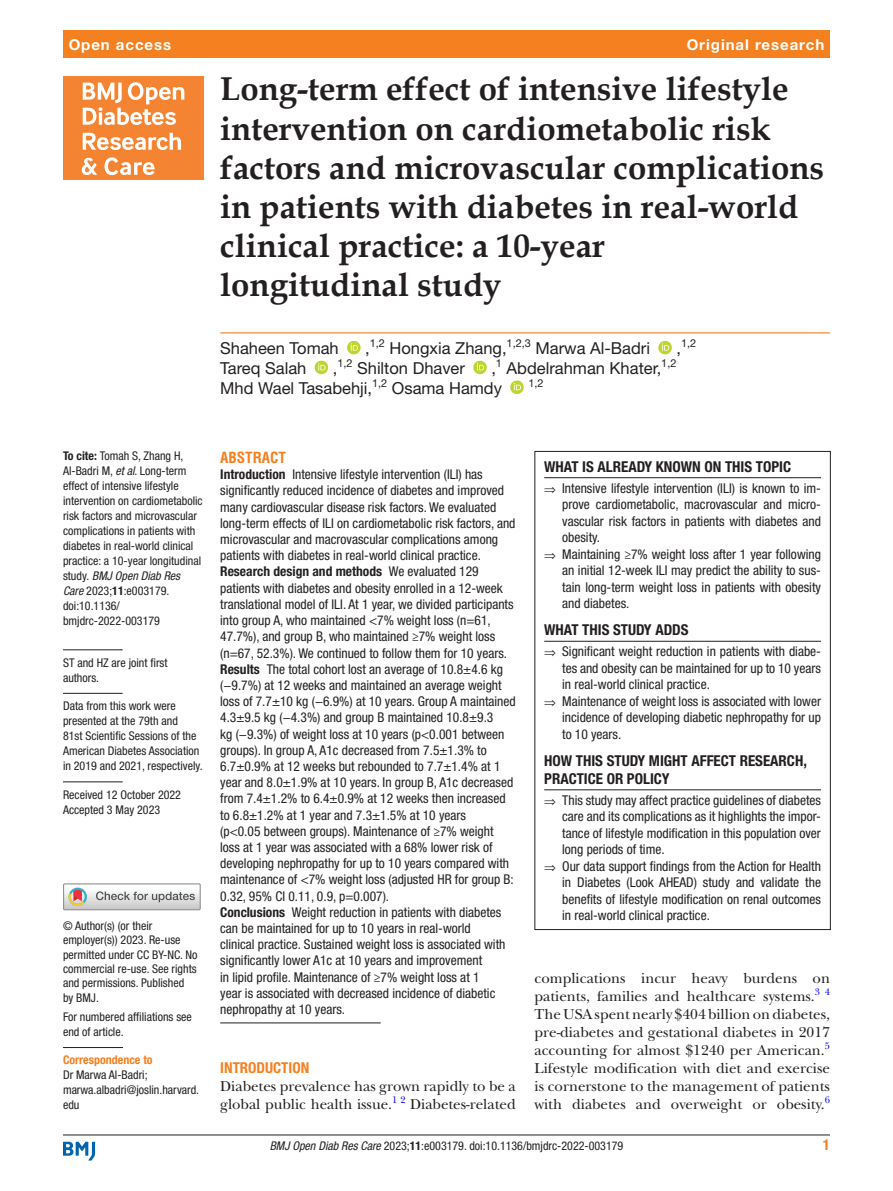
<style>
.page{position:relative;width:893px;height:1191px;background:#fff}
.page>*{position:absolute;margin:0;border:0;box-sizing:border-box;transform-origin:0 0}
.t1{font:700 33px/39px "Book Antiqua";color:#231f20}
.t2{font:16.5px "Helvetica Neue LT Std";color:#231f20}
.t3{font:15px/18px "New Baskerville";color:#231f20;text-align:justify}
.t4{font:700 condensed 15px/18px "Helvetica Neue LT Std";color:#231f20}
.t5{font:700 15px "Helvetica Neue LT Std";letter-spacing:.065em;color:#fff}
.t6{font:700 condensed 15px "Helvetica Neue LT Std";color:#f58020}
.t7{font:700 condensed 15px "Helvetica";color:#f58020}
.t8{font:condensed 13.5px/16.2px "Helvetica Neue LT Std";color:#231f20}
.t9{font:condensed 12px/15px "Helvetica Neue LT Std";color:#231f20}
.t10{font:700 condensed 12px "Helvetica Neue LT Std";color:#f58020}
.t11{font:10.95px "Helvetica Neue LT Std";color:#231f20}
.t12{font:9.9px "New Baskerville";color:#00f}
.s1{font-size:16.5px}
.s2{font-weight:700}
.s3{font-style:italic}
</style>
<div class="page">
<hr style="left:63px;top:1134px;width:767px;height:1px;background:#231f20">
<svg style="left:63px;top:1141px;width:32px;height:19px"></svg>
<div style="left:63px;top:31px;width:767px;height:27px;background:#f58020"></div>
<hr style="left:220px;top:332px;width:610px;height:1px;background:#f58020">
<svg style="left:347px;top:341px;width:14px;height:13px"></svg>
<svg style="left:658px;top:341px;width:14px;height:13px"></svg>
<svg style="left:315px;top:361px;width:13px;height:13px"></svg>
<svg style="left:473px;top:361px;width:14px;height:13px"></svg>
<svg style="left:510px;top:380px;width:14px;height:14px"></svg>
<hr style="left:63px;top:1047px;width:60px;height:1px;background:#231f20">
<hr style="left:63px;top:649px;width:60px;height:1px;background:#231f20">
<hr style="left:63px;top:693px;width:60px;height:1px;background:#231f20">
<hr style="left:63px;top:781px;width:60px;height:1px;background:#231f20">
<div style="left:63px;top:883px;width:138px;height:27px;border:1px solid #969090"></div>
<svg style="left:64px;top:884px;width:136px;height:25px"></svg>
<div style="left:63px;top:76px;width:140px;height:104px;background:#f58432"></div>
<svg style="left:83px;top:82px;width:101px;height:43px"></svg>
<svg style="left:83px;top:133px;width:98px;height:17px"></svg>
<svg style="left:82px;top:158px;width:15px;height:17px"></svg>
<svg style="left:105px;top:157px;width:50px;height:18px"></svg>
<hr style="left:220px;top:1022px;width:161px;height:1px;background:#231f20">
<hr style="left:544px;top:477px;width:277px;height:1px;background:#231f20">
<hr style="left:544px;top:641px;width:277px;height:1px;background:#231f20">
<hr style="left:544px;top:789px;width:277px;height:1px;background:#231f20">
<div style="left:534px;top:451px;width:297px;height:479px;border:1px solid #231f20"></div>
<p class="t5" style="left:69px;top:35px;width:104px">Open access</p>
<p class="t5" style="left:687px;top:35px;width:139px">Original research</p>
<h1 class="t1" style="left:220px;top:70px;width:605px">Long-term effect of intensive lifestyle intervention on cardiometabolic risk factors and microvascular complications in patients with diabetes in real-world clinical practice: a 10-year<br>longitudinal study</h1>
<p class="t2" style="left:220px;top:339px;width:120px">Shaheen Tomah</p>
<p class="t2" style="left:365px;top:339px;width:286px">,<sup>1,2</sup> Hongxia Zhang,<sup>1,2,3</sup> Marwa Al-Badri</p>
<p class="t11" style="left:676px;top:336px;width:21px"><span class="s1">,</span>1,2</p>
<p class="t2" style="left:220px;top:358px;width:88px">Tareq Salah</p>
<p class="t2" style="left:333px;top:358px;width:6px">,</p>
<p class="t11" style="left:337px;top:356px;width:17px">1,2</p>
<p class="t2" style="left:357px;top:358px;width:109px">Shilton Dhaver</p>
<p class="t11" style="left:496px;top:356px;width:8px">1</p>
<p class="t2" style="left:507px;top:358px;width:156px">Abdelrahman Khater,</p>
<p class="t11" style="left:661px;top:356px;width:17px">1,2</p>
<p class="t2" style="left:491px;top:358px;width:6px">,</p>
<p class="t2" style="left:220px;top:378px;width:153px">Mhd Wael Tasabehji,</p>
<p class="t11" style="left:372px;top:376px;width:17px">1,2</p>
<p class="t2" style="left:392px;top:378px;width:112px">Osama Hamdy</p>
<p class="t11" style="left:528px;top:376px;width:17px">1,2</p>
<p class="t9" style="left:63px;top:448px;width:141px"><span class="s2">To cite:</span> Tomah S, Zhang H,<br>Al-Badri M, <span class="s3">et al</span>. Long-term effect of intensive lifestyle intervention on cardiometabolic risk factors and microvascular complications in patients with diabetes in real-world clinical practice: a 10-year longitudinal study. <span class="s3">BMJ Open Diab Res<br>Care</span> 2023;<span class="s2">11</span>:e003179. doi:10.1136/ bmjdrc-2022-003179</p>
<p class="t9" style="left:63px;top:655px;width:106px">ST and HZ are joint first authors.</p>
<p class="t9" style="left:63px;top:698px;width:141px">Data from this work were presented at the 79th and<br>81st Scientific Sessions of the<br>American Diabetes Association in 2019 and 2021, respectively.</p>
<p class="t9" style="left:63px;top:787px;width:120px">Received 12 October 2022<br>Accepted 3 May 2023</p>
<p class="t9" style="left:63px;top:918px;width:136px;line-height:14.4px">© Author(s) (or their employer(s)) 2023. Re-use permitted under CC BY-NC. No commercial re-use. See rights and permissions. Published by BMJ.</p>
<p class="t9" style="left:63px;top:1009px;width:130px">For numbered affiliations see end of article.</p>
<p class="t10" style="left:63px;top:1052px;width:91px">Correspondence to</p>
<p class="t9" style="left:63px;top:1067px;width:138px">Dr Marwa Al-Badri; marwa.albadri@joslin.harvard. edu</p>
<p class="t7" style="left:220px;top:448px;width:67px">ABSTRACT</p>
<p class="t8" style="left:220px;top:466px;width:297px"><span class="s2">Introduction</span> Intensive lifestyle intervention (ILI) has significantly reduced incidence of diabetes and improved many cardiovascular disease risk factors. We evaluated long-term effects of ILI on cardiometabolic risk factors, and microvascular and macrovascular complications among patients with diabetes in real-world clinical practice.<br><span class="s2">Research design and methods</span> We evaluated 129 patients with diabetes and obesity enrolled in a 12-week translational model of ILI. At 1 year, we divided participants into group A, who maintained &lt;7% weight loss (n=61, 47.7%), and group B, who maintained ≥7% weight loss (n=67, 52.3%). We continued to follow them for 10 years.<br><span class="s2">Results</span> The total cohort lost an average of 10.8±4.6 kg (−9.7%) at 12 weeks and maintained an average weight loss of 7.7±10 kg (−6.9%) at 10 years. Group A maintained 4.3±9.5 kg (−4.3%) and group B maintained 10.8±9.3<br>kg (−9.3%) of weight loss at 10 years (p&lt;0.001 between groups). In group A, A1c decreased from 7.5±1.3% to 6.7±0.9% at 12 weeks but rebounded to 7.7±1.4% at 1 year and 8.0±1.9% at 10 years. In group B, A1c decreased from 7.4±1.2% to 6.4±0.9% at 12 weeks then increased to 6.8±1.2% at 1 year and 7.3±1.5% at 10 years<br>(p&lt;0.05 between groups). Maintenance of ≥7% weight loss at 1 year was associated with a 68% lower risk of developing nephropathy for up to 10 years compared with maintenance of &lt;7% weight loss (adjusted HR for group B:<br>0.32, 95% CI 0.11, 0.9, p=0.007).<br><span class="s2">Conclusions</span> Weight reduction in patients with diabetes can be maintained for up to 10 years in real-world<br>clinical practice. Sustained weight loss is associated with significantly lower A1c at 10 years and improvement<br>in lipid profile. Maintenance of ≥7% weight loss at 1<br>year is associated with decreased incidence of diabetic nephropathy at 10 years.</p>
<p class="t6" style="left:220px;top:1059px;width:91px">INTRODUCTION</p>
<p class="t3" style="left:220px;top:1077px;width:297px">Diabetes prevalence has grown rapidly to be a global public health issue.</p>
<p class="t12" style="left:392px;top:1093px;width:15px">1 2</p>
<p class="t3" style="left:410px;top:1095px;width:107px">Diabetes-related</p>
<p class="t4" style="left:544px;top:457px;width:248px">WHAT IS ALREADY KNOWN ON THIS TOPIC</p>
<p class="t8" style="left:544px;top:479px;width:278px">⇒ Intensive lifestyle intervention (ILI) is known to im-</p>
<p class="t8" style="left:562px;top:496px;width:260px">prove cardiometabolic, macrovascular and micro-</p>
<p class="t8" style="left:562px;top:512px;width:260px">vascular risk factors in patients with diabetes and</p>
<p class="t8" style="left:562px;top:529px;width:39px">obesity.</p>
<p class="t8" style="left:544px;top:545px;width:278px">⇒ Maintaining ≥7% weight loss after 1 year following</p>
<p class="t8" style="left:562px;top:562px;width:260px">an initial 12-week ILI may predict the ability to sus-</p>
<p class="t8" style="left:562px;top:578px;width:260px">tain long-term weight loss in patients with obesity</p>
<p class="t8" style="left:562px;top:595px;width:69px">and diabetes.</p>
<p class="t4" style="left:544px;top:620px;width:146px">WHAT THIS STUDY ADDS</p>
<p class="t8" style="left:544px;top:643px;width:278px">⇒ Significant weight reduction in patients with diabe-</p>
<p class="t8" style="left:562px;top:659px;width:260px">tes and obesity can be maintained for up to 10 years</p>
<p class="t8" style="left:562px;top:676px;width:149px">in real-world clinical practice.</p>
<p class="t8" style="left:544px;top:692px;width:278px">⇒ Maintenance of weight loss is associated with lower</p>
<p class="t8" style="left:562px;top:709px;width:260px">incidence of developing diabetic nephropathy for up</p>
<p class="t8" style="left:562px;top:725px;width:61px">to 10 years.</p>
<p class="t4" style="left:544px;top:751px;width:264px">HOW THIS STUDY MIGHT AFFECT RESEARCH,<br>PRACTICE OR POLICY</p>
<p class="t8" style="left:544px;top:791px;width:278px">⇒ This study may affect practice guidelines of diabetes</p>
<p class="t8" style="left:562px;top:808px;width:260px">care and its complications as it highlights the impor-</p>
<p class="t8" style="left:562px;top:824px;width:260px">tance of lifestyle modification in this population over</p>
<p class="t8" style="left:562px;top:841px;width:104px">long periods of time.</p>
<p class="t8" style="left:544px;top:857px;width:278px">⇒ Our data support findings from the Action for Health</p>
<p class="t8" style="left:562px;top:874px;width:260px">in Diabetes (Look AHEAD) study and validate the</p>
<p class="t8" style="left:562px;top:890px;width:260px">benefits of lifestyle modification on renal outcomes</p>
<p class="t8" style="left:562px;top:907px;width:149px">in real-world clinical practice.</p>
<p class="t3" style="left:534px;top:969px;width:297px">complications incur heavy burdens on patients, families and healthcare systems.<sup>3</sup> <sup>4<br></sup>The USA spent nearly $404 billion on diabetes, pre-diabetes and gestational diabetes in 2017 accounting for almost $1240 per American.</p>
<p class="t12" style="left:825px;top:1039px;width:7px">5</p>
<p class="t3" style="left:534px;top:1059px;width:297px">Lifestyle modification with diet and exercise is cornerstone to the management of patients with diabetes and overweight or obesity.</p>
<p class="t12" style="left:825px;top:1093px;width:7px">6</p>
<p class="t9" style="left:270px;top:1137px;width:355px"><span class="s3">BMJ Open Diab Res Care</span> 2023;<span class="s2">11</span>:e003179. doi:10.1136/bmjdrc-2022-003179</p>
<p class="t6" style="left:823px;top:1135px;width:9px">1</p>
</div>
